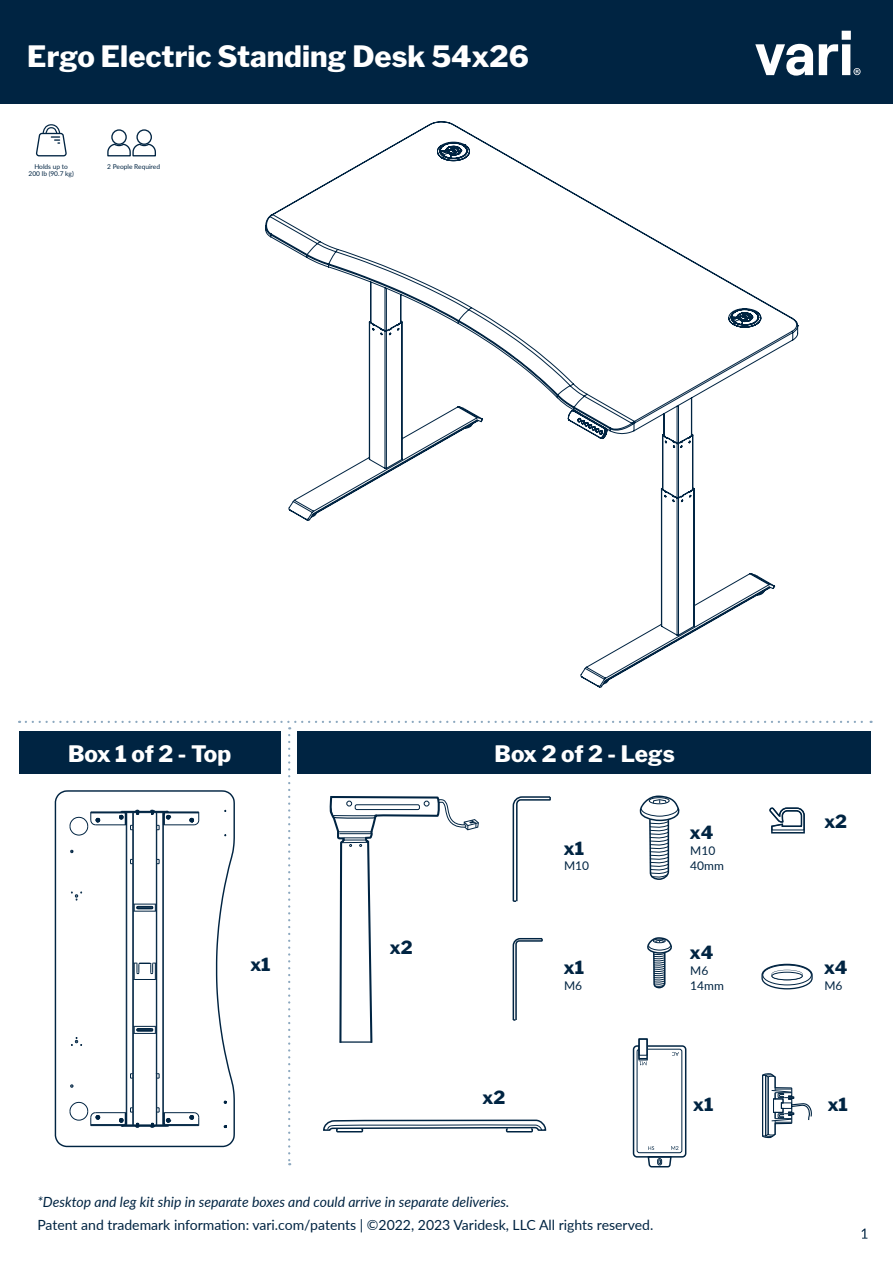
<style>
.page{position:relative;width:893px;height:1263px;background:#fff}
.page>*{position:absolute;margin:0;border:0;box-sizing:border-box;transform-origin:0 0}
.t1{font:800 29.25px "Libre Franklin";color:#fff}
.t2{font:800 22.5px "Libre Franklin";color:#fff}
.t3{font:800 18px "Libre Franklin";color:#002442}
.t4{font:14.1px "Lato";color:#002442}
.t5{font:italic 14.1px "Lato";color:#002442}
.t6{font:12px/14.4px "Lato";color:#002442}
.t7{font:6.6px "Lato";color:#002442}
</style>
<div class="page">
<div style="left:0;top:0;width:893px;height:103px;background:#002442"></div>
<div style="left:20px;top:731px;width:261px;height:42px;background:#002442"></div>
<div style="left:298px;top:731px;width:573px;height:42px;background:#002442"></div>
<svg style="left:755px;top:31px;width:105px;height:45px"></svg>
<svg style="left:265px;top:121px;width:534px;height:567px"></svg>
<svg style="left:26px;top:721px;width:846px;height:8px"></svg>
<svg style="left:288px;top:735px;width:2px;height:430px"></svg>
<svg style="left:512px;top:938px;width:31px;height:83px"></svg>
<svg style="left:512px;top:796px;width:39px;height:106px"></svg>
<svg style="left:647px;top:937px;width:25px;height:52px"></svg>
<svg style="left:639px;top:795px;width:41px;height:85px"></svg>
<svg style="left:761px;top:964px;width:52px;height:25px"></svg>
<div style="left:772px;top:972px;width:30px;height:8px;border:1px solid #002442;border-radius:50%"></div>
<svg style="left:769px;top:807px;width:36px;height:27px"></svg>
<svg style="left:329px;top:796px;width:150px;height:247px"></svg>
<svg style="left:54px;top:790px;width:181px;height:358px"></svg>
<hr style="left:163px;top:813px;width:1px;height:312px;background:#002442">
<hr style="left:156px;top:1078px;width:1px;height:30px;background:#002442">
<svg style="left:156px;top:1073px;width:4px;height:6px"></svg>
<hr style="left:156px;top:864px;width:1px;height:210px;background:#002442">
<hr style="left:126px;top:813px;width:1px;height:312px;background:#002442">
<hr style="left:133px;top:864px;width:1px;height:210px;background:#002442">
<svg style="left:130px;top:1073px;width:4px;height:6px"></svg>
<hr style="left:133px;top:1078px;width:1px;height:30px;background:#002442">
<hr style="left:164px;top:1112px;width:30px;height:1px;background:#002442">
<hr style="left:166px;top:1124px;width:31px;height:1px;background:#002442">
<hr style="left:166px;top:1125px;width:31px;height:1px;background:#002442">
<hr style="left:164px;top:824px;width:30px;height:1px;background:#002442">
<hr style="left:166px;top:812px;width:31px;height:1px;background:#002442">
<svg style="left:133px;top:1026px;width:23px;height:8px"></svg>
<svg style="left:133px;top:904px;width:23px;height:8px"></svg>
<svg style="left:133px;top:962px;width:23px;height:18px"></svg>
<svg style="left:70px;top:1084px;width:4px;height:3px"></svg>
<svg style="left:71px;top:1037px;width:11px;height:9px"></svg>
<svg style="left:71px;top:891px;width:11px;height:9px"></svg>
<svg style="left:189px;top:812px;width:10px;height:13px"></svg>
<svg style="left:189px;top:1112px;width:10px;height:14px"></svg>
<svg style="left:70px;top:1102px;width:101px;height:26px"></svg>
<svg style="left:70px;top:810px;width:101px;height:54px"></svg>
<svg style="left:323px;top:1119px;width:223px;height:14px"></svg>
<div style="left:633px;top:1045px;width:53px;height:112px;border:2px solid #002442;border-radius:3px"></div>
<div style="left:637px;top:1049px;width:45px;height:104px;border:1px solid #002442;border-radius:2px"></div>
<svg style="left:639px;top:1061px;width:7px;height:4px"></svg>
<svg style="left:672px;top:1052px;width:7px;height:4px"></svg>
<svg style="left:647px;top:1146px;width:31px;height:22px"></svg>
<div style="left:639px;top:1046px;width:8px;height:14px;border:1px solid #002442"></div>
<div style="left:639px;top:1039px;width:8px;height:20px;background:#fff"></div>
<div style="left:638px;top:1038px;width:10px;height:21px;border:2px solid #002442"></div>
<div style="left:639px;top:1039px;width:8px;height:16px;border:1px solid #002442"></div>
<svg style="left:762px;top:1073px;width:50px;height:65px"></svg>
<div style="left:111px;top:129px;width:16px;height:16px;border:1px solid #002442;border-radius:50%"></div>
<div style="left:136px;top:129px;width:16px;height:16px;border:1px solid #002442;border-radius:50%"></div>
<svg style="left:107px;top:142px;width:49px;height:15px"></svg>
<svg style="left:36px;top:124px;width:31px;height:33px"></svg>
<svg style="left:861px;top:1228px;width:6px;height:10px"></svg>
<h1 class="t1" style="left:27px;top:38px;width:503px">Ergo Electric Standing Desk 54x26</h1>
<p class="t7" style="left:34px;top:162px;width:35px">Holds up to</p>
<p class="t7" style="left:107px;top:162px;width:54px">2 People Required</p>
<p class="t7" style="left:29px;top:169px;width:47px">200 lb (90.7 kg)</p>
<h2 class="t2" style="left:68px;top:741px;width:165px">Box 1 of 2 - Top</h2>
<h2 class="t2" style="left:495px;top:741px;width:182px">Box 2 of 2 - Legs</h2>
<p class="t3" style="left:690px;top:822px;width:25px">x4</p>
<p class="t3" style="left:824px;top:811px;width:24px">x2</p>
<p class="t3" style="left:564px;top:838px;width:22px">x1</p>
<p class="t6" style="left:564px;top:857px;width:27px">M10</p>
<p class="t6" style="left:690px;top:843px;width:35px">M10<br>40mm</p>
<p class="t3" style="left:250px;top:954px;width:22px">x1</p>
<p class="t3" style="left:390px;top:936px;width:24px">x2</p>
<p class="t3" style="left:564px;top:957px;width:22px">x1</p>
<p class="t6" style="left:564px;top:978px;width:20px">M6</p>
<p class="t3" style="left:690px;top:942px;width:25px">x4</p>
<p class="t6" style="left:690px;top:963px;width:35px">M6<br>14mm</p>
<p class="t3" style="left:824px;top:957px;width:25px">x4</p>
<p class="t6" style="left:824px;top:978px;width:20px">M6</p>
<p class="t3" style="left:483px;top:1086px;width:24px">x2</p>
<p class="t5" style="left:37px;top:1192px;width:474px">*Desktop and leg kit ship in separate boxes and could arrive in separate deliveries.</p>
<p class="t4" style="left:37px;top:1214px;width:617px">Patent and trademark information: vari.com/patents | ©2022, 2023 Varidesk, LLC All rights reserved.</p>
<p class="t3" style="left:693px;top:1094px;width:22px">x1</p>
<p class="t3" style="left:828px;top:1094px;width:22px">x1</p>
</div>
